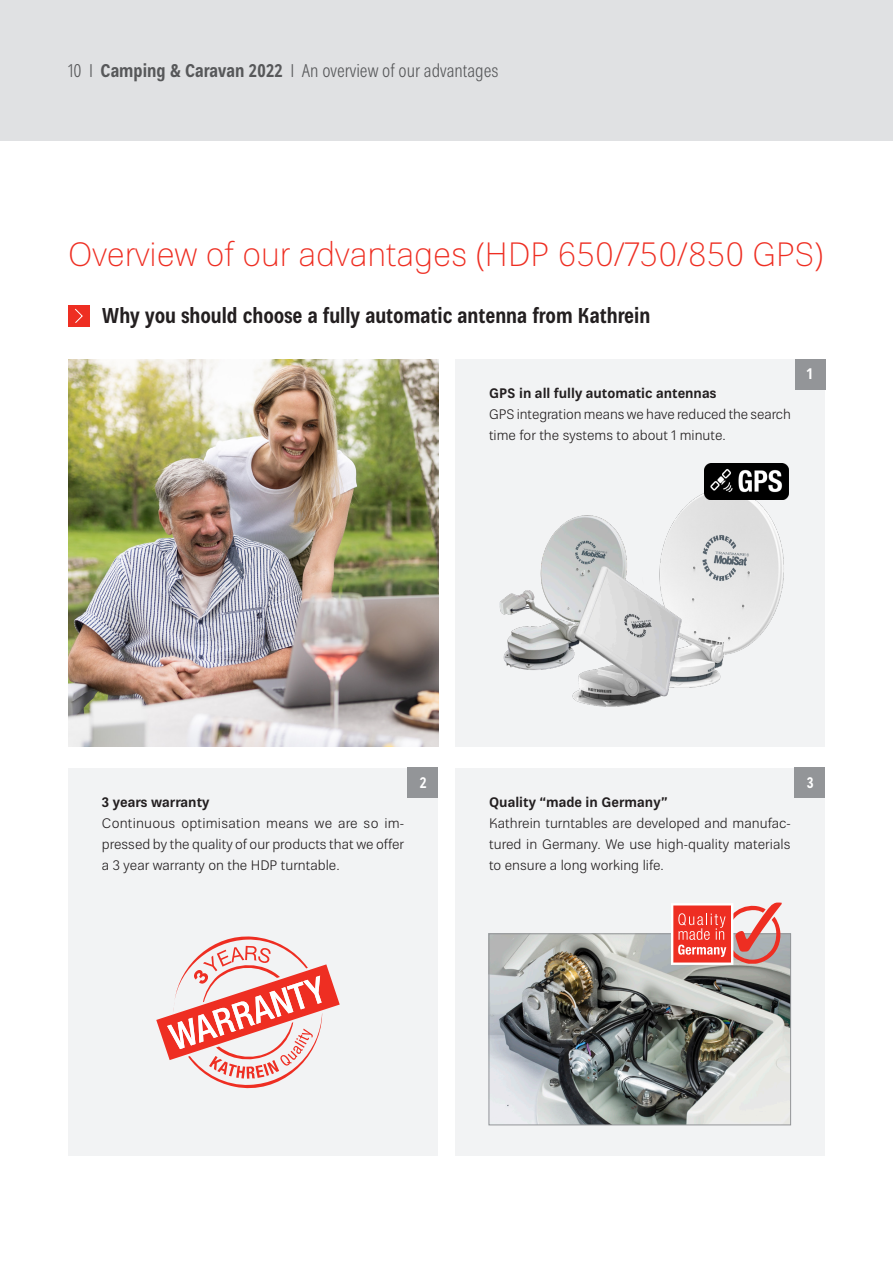
<style>
.page{position:relative;width:893px;height:1263px;background:#fff}
.page>*{position:absolute;margin:0;border:0;box-sizing:border-box;transform-origin:0 0}
._02_ChapterHeadline{font:100 33px "Kathrein 35";color:#ee2e22}
._03_Headline_77BCond{font:700 condensed 21px "Kathrein 77";color:#231f20}
._01_PageHeader_47LCo{font:300 condensed 18px "Kathrein 47";color:#57585a}
.t1{font:700 condensed 15px "Kathrein 77";color:#fff}
._04_RunningText_45Li{font:300 13.5px/21px "Kathrein 45";color:#231f20;text-align:justify}
._04a_RunningText_75B{font:700 13.5px "Kathrein 75";color:#231f20}
.s1{font-family:"Kathrein 77";font-weight:700}
</style>
<div class="page">
<div style="left:0;top:0;width:893px;height:140px;background:#e0e1e3"></div>
<div style="left:68px;top:768px;width:370px;height:387px;background:#f2f3f4"></div>
<div style="left:455px;top:768px;width:370px;height:387px;background:#f2f3f4"></div>
<div style="left:455px;top:359px;width:370px;height:387px;background:#f2f3f4"></div>
<img style="left:491px;top:936px;width:298px;height:187px">
<div style="left:489px;top:934px;width:302px;height:191px;border:1px solid #939598"></div>
<svg style="left:671px;top:902px;width:111px;height:63px"></svg>
<img style="left:706px;top:499px;width:80px;height:187px">
<img style="left:499px;top:493px;width:207px;height:214px">
<img style="left:704px;top:464px;width:85px;height:35px">
<div style="left:68px;top:305px;width:21px;height:21px;background:#ee2e22"></div>
<svg style="left:75px;top:308px;width:8px;height:15px"></svg>
<div style="left:408px;top:767px;width:30px;height:31px;background:#939598"></div>
<div style="left:795px;top:767px;width:30px;height:31px;background:#939598"></div>
<div style="left:795px;top:359px;width:30px;height:30px;background:#939598"></div>
<img style="left:68px;top:359px;width:370px;height:388px">
<svg style="left:156px;top:936px;width:184px;height:153px"></svg>
<p class="_01_PageHeader_47LCo" style="left:68px;top:58px;width:432px">10 I <span class="s1">Camping &amp; Caravan 2022</span> I An overview of our advantages</p>
<p class="_02_ChapterHeadline" style="left:68px;top:231px;width:757px">Overview of our advantages (HDP 650/750/850 GPS)</p>
<p class="_03_Headline_77BCond" style="left:102px;top:301px;width:549px">Why you should choose a fully automatic antenna from Kathrein</p>
<p class="_04a_RunningText_75B" style="left:489px;top:384px;width:229px">GPS in all fully automatic antennas</p>
<p class="_04_RunningText_45Li" style="left:489px;top:404px;width:303px">GPS integration means we have reduced the search time for the systems to about 1 minute.</p>
<p class="t1" style="left:807px;top:364px;width:7px">1</p>
<p class="_04a_RunningText_75B" style="left:102px;top:793px;width:109px">3 years warranty</p>
<p class="_04_RunningText_45Li" style="left:102px;top:813px;width:304px">Continuous optimisation means we are so im&shy;pressed by the quality of our products that we offer a 3 year warranty on the HDP turntable.</p>
<p class="t1" style="left:420px;top:772px;width:8px">2</p>
<p class="t1" style="left:807px;top:772px;width:8px">3</p>
<p class="_04a_RunningText_75B" style="left:489px;top:793px;width:180px">Quality “made in Germany”</p>
<p class="_04_RunningText_45Li" style="left:489px;top:813px;width:303px">Kathrein turntables are developed and manufac&shy;tured in Germany. We use high-quality materials to ensure a long working life.</p>
</div>
